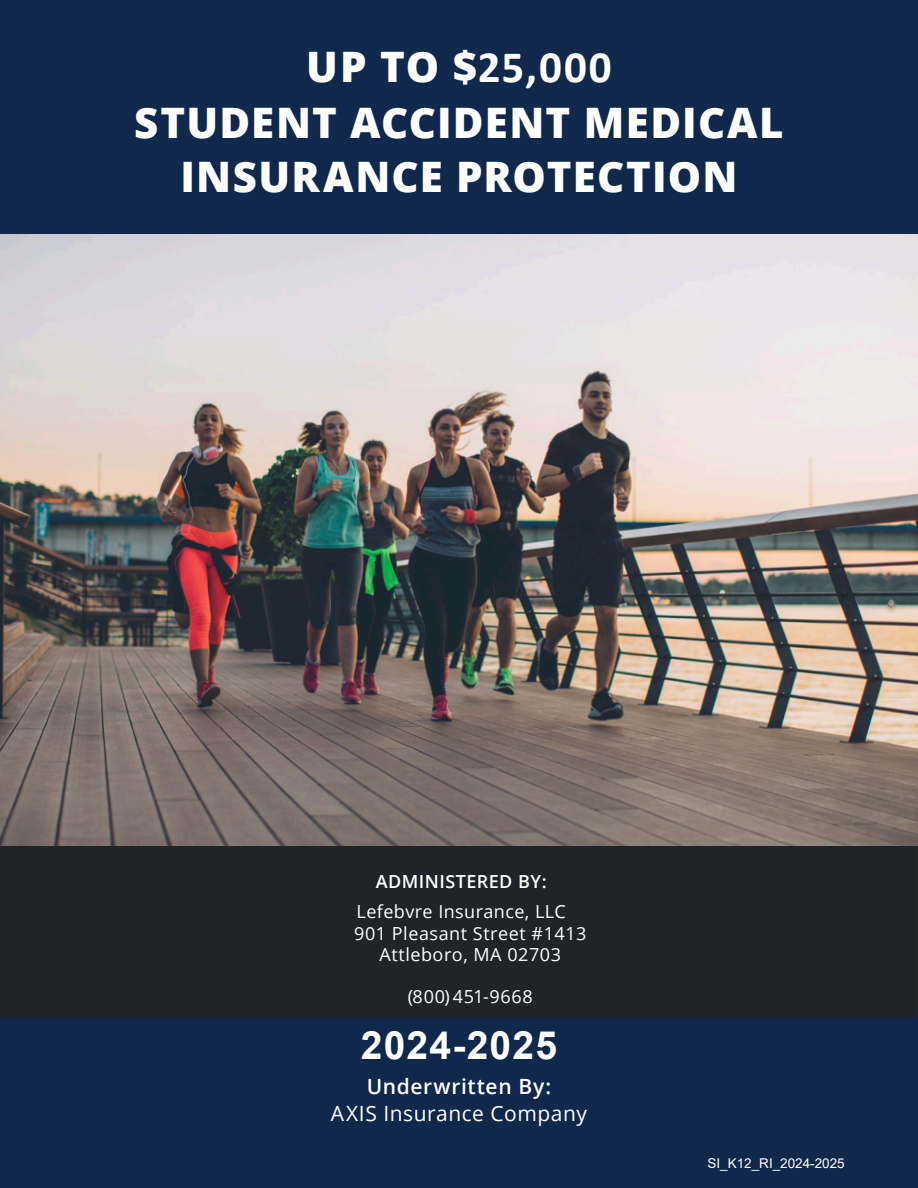
<style>
.page{position:relative;width:918px;height:1188px;background:#10284c}
.page>*{position:absolute;margin:0;border:0;box-sizing:border-box;transform-origin:0 0}
.t1{font:700 45px "Calibri";color:#fff}
.t2{font:800 42px/54px "Open Sans";letter-spacing:.03em;color:#fff;text-align:center}
.t3{font:700 39px "Arial";letter-spacing:.03em;color:#fff}
.t4{font:21px/27px "Open Sans";letter-spacing:.025em;color:#fff;text-align:center}
.t5{font:18px/30px "Open Sans";letter-spacing:.03em;color:#fff;text-align:center}
.t6{font:13.5px "Arial";color:#fff}
.s1{font-family:"Open Sans";font-weight:800;font-size:42px}
.s2{font-weight:600}
</style>
<div class="page">
<div style="left:1px;top:846px;width:916px;height:172px;background:#1e2429"></div>
<img style="left:0;top:234px;width:918px;height:612px">
<p class="t1" style="left:306px;top:35px;width:307px"><span class="s1">UP TO $</span>25,000</p>
<p class="t2" style="left:134px;top:93px;width:651px">STUDENT ACCIDENT MEDICAL<br>INSURANCE PROTECTION</p>
<p class="t5" style="left:357px;top:866px;width:211px"><span class="s2">ADMINISTERED BY:<br></span>Lefebvre Insurance, LLC</p>
<p class="t5" style="left:354px;top:922px;width:234px;line-height:21.1px">901 Pleasant Street #1413<br>Attleboro, MA 02703</p>
<p class="t5" style="left:408px;top:981px;width:126px">(800) 451-9668</p>
<p class="t3" style="left:361px;top:1017px;width:198px">2024-2025</p>
<p class="t4" style="left:331px;top:1072px;width:258px"><span class="s2">Underwritten By:<br></span>AXIS Insurance Company</p>
<p class="t6" style="left:707px;top:1154px;width:139px">SI_K12_RI_2024-2025</p>
</div>
